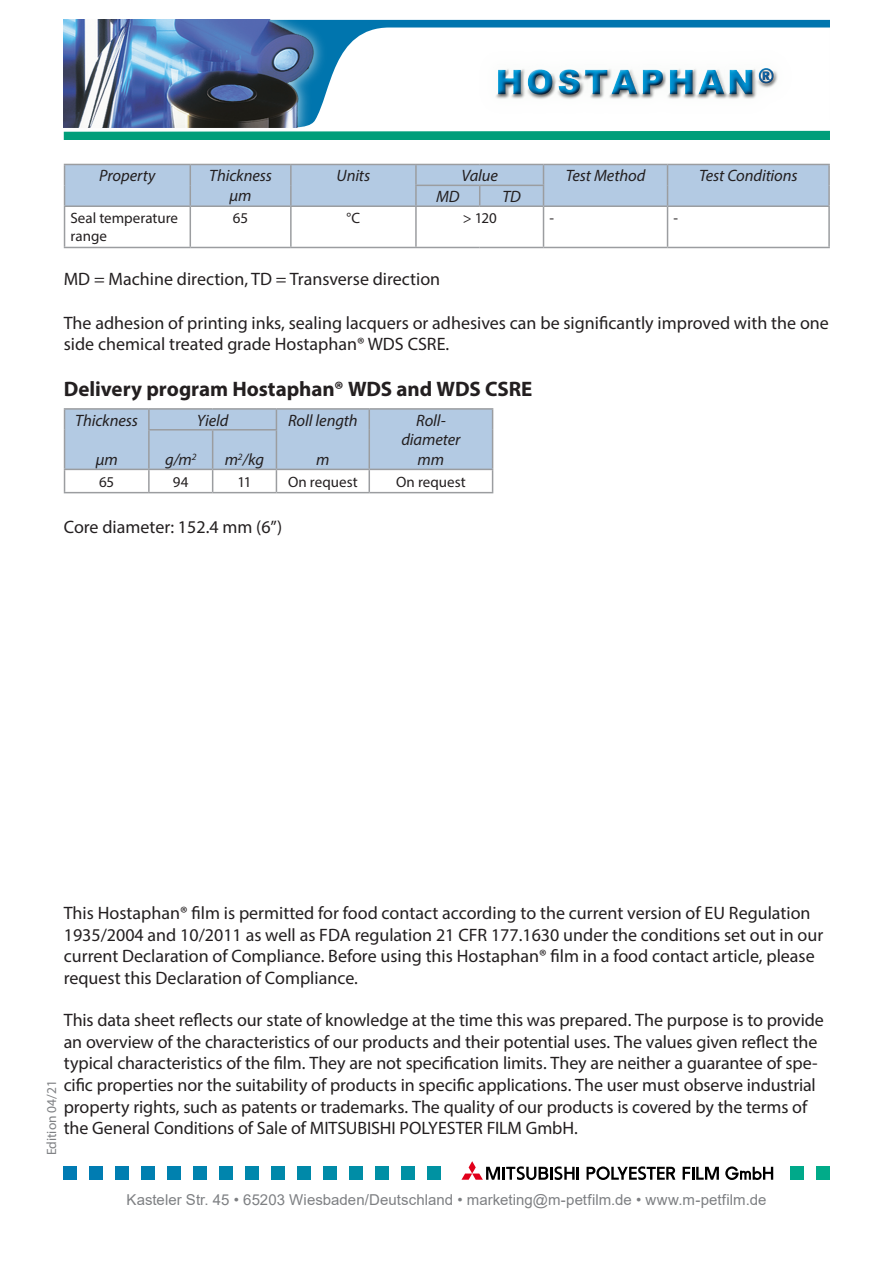
<style>
.page{position:relative;width:893px;height:1263px;background:#fff}
.page>*{position:absolute;margin:0;border:0;box-sizing:border-box;transform-origin:0 0}
.t1{font:700 21px "Myriad Pro";letter-spacing:-.005em;color:#231f20}
.t2{font:18px/21.6px "Myriad Pro";color:#231f20}
.t3{font:italic 16.5px "Myriad Pro";letter-spacing:-.005em;color:#231f20}
.t4{font:15px "Arial";letter-spacing:.005em;color:#7e8083}
.t5{font:15px/18px "Myriad Pro";color:#231f20}
.Edition{font:13.5px "Myriad Pro";color:#7e8083}
</style>
<div class="page">
<img style="left:64px;top:20px;width:765px;height:106px">
<svg style="left:64px;top:126px;width:765px;height:14px"></svg>
<div style="left:64px;top:1166px;width:13px;height:13px;background:#007bb3"></div>
<div style="left:90px;top:1166px;width:13px;height:13px;background:#007cb2"></div>
<div style="left:116px;top:1166px;width:13px;height:13px;background:#007eb1"></div>
<div style="left:142px;top:1166px;width:13px;height:13px;background:#007fb0"></div>
<div style="left:168px;top:1166px;width:13px;height:13px;background:#0081af"></div>
<div style="left:193px;top:1166px;width:14px;height:13px;background:#0083af"></div>
<div style="left:219px;top:1166px;width:14px;height:13px;background:#0085ad"></div>
<div style="left:245px;top:1166px;width:14px;height:13px;background:#0087ac"></div>
<div style="left:271px;top:1166px;width:14px;height:13px;background:#08a"></div>
<div style="left:297px;top:1166px;width:13px;height:13px;background:#0089a9"></div>
<div style="left:323px;top:1166px;width:13px;height:13px;background:#008ba8"></div>
<div style="left:349px;top:1166px;width:13px;height:13px;background:#008da6"></div>
<div style="left:375px;top:1166px;width:13px;height:13px;background:#008fa5"></div>
<div style="left:401px;top:1166px;width:13px;height:13px;background:#0090a4"></div>
<div style="left:427px;top:1166px;width:13px;height:13px;background:#0092a2"></div>
<div style="left:790px;top:1166px;width:13px;height:13px;background:#00a98a"></div>
<div style="left:816px;top:1166px;width:13px;height:13px;background:#01ab89"></div>
<svg style="left:461px;top:1161px;width:118px;height:19px"></svg>
<svg style="left:587px;top:1166px;width:88px;height:14px"></svg>
<svg style="left:683px;top:1167px;width:36px;height:13px"></svg>
<svg style="left:725px;top:1166px;width:48px;height:14px"></svg>
<hr style="left:64px;top:205px;width:126px;height:2px;background:#9b9da0">
<hr style="left:190px;top:205px;width:101px;height:2px;background:#9b9da0">
<hr style="left:291px;top:205px;width:125px;height:2px;background:#9b9da0">
<hr style="left:543px;top:205px;width:124px;height:2px;background:#9b9da0">
<hr style="left:667px;top:205px;width:163px;height:2px;background:#9b9da0">
<hr style="left:416px;top:205px;width:64px;height:2px;background:#9b9da0">
<hr style="left:480px;top:205px;width:63px;height:2px;background:#9b9da0">
<hr style="left:667px;top:164px;width:163px;height:1px;background:#9b9da0">
<hr style="left:828px;top:165px;width:2px;height:20px;background:#9b9da0">
<svg style="left:64px;top:164px;width:765px;height:42px;background:#b1c7de"></svg>
<hr style="left:828px;top:185px;width:2px;height:20px;background:#9b9da0">
<hr style="left:64px;top:207px;width:1px;height:40px;background:#9b9da0">
<hr style="left:828px;top:207px;width:2px;height:40px;background:#9b9da0">
<hr style="left:190px;top:207px;width:1px;height:40px;background:#9b9da0">
<hr style="left:290px;top:207px;width:2px;height:40px;background:#9b9da0">
<hr style="left:415px;top:207px;width:2px;height:40px;background:#9b9da0">
<hr style="left:543px;top:207px;width:1px;height:40px;background:#9b9da0">
<hr style="left:667px;top:207px;width:1px;height:40px;background:#9b9da0">
<hr style="left:64px;top:247px;width:126px;height:1px;background:#9b9da0">
<hr style="left:190px;top:247px;width:101px;height:1px;background:#9b9da0">
<hr style="left:291px;top:247px;width:125px;height:1px;background:#9b9da0">
<hr style="left:416px;top:247px;width:64px;height:1px;background:#9b9da0">
<hr style="left:480px;top:247px;width:63px;height:1px;background:#9b9da0">
<hr style="left:543px;top:247px;width:124px;height:1px;background:#9b9da0">
<hr style="left:667px;top:247px;width:163px;height:1px;background:#9b9da0">
<hr style="left:64px;top:408px;width:85px;height:2px;background:#9b9da0">
<hr style="left:149px;top:408px;width:64px;height:2px;background:#9b9da0">
<hr style="left:213px;top:408px;width:63px;height:2px;background:#9b9da0">
<hr style="left:276px;top:408px;width:93px;height:2px;background:#9b9da0">
<hr style="left:369px;top:408px;width:124px;height:2px;background:#9b9da0">
<svg style="left:64px;top:409px;width:429px;height:83px"></svg>
<hr style="left:64px;top:492px;width:85px;height:1px;background:#9b9da0">
<hr style="left:149px;top:492px;width:64px;height:1px;background:#9b9da0">
<hr style="left:213px;top:492px;width:63px;height:1px;background:#9b9da0">
<hr style="left:276px;top:492px;width:93px;height:1px;background:#9b9da0">
<hr style="left:369px;top:492px;width:124px;height:1px;background:#9b9da0">
<p class="t3" style="left:99px;top:165px;width:58px">Property</p>
<p class="t3" style="left:209px;top:165px;width:64px">Thickness</p>
<p class="t3" style="left:230px;top:185px;width:23px">μm</p>
<p class="t3" style="left:337px;top:165px;width:35px">Units</p>
<p class="t3" style="left:461px;top:165px;width:38px">Value</p>
<p class="t3" style="left:566px;top:165px;width:81px">Test Method</p>
<p class="t3" style="left:699px;top:165px;width:100px">Test Conditions</p>
<p class="t3" style="left:436px;top:186px;width:25px">MD</p>
<p class="t3" style="left:502px;top:186px;width:20px">TD</p>
<p class="t5" style="left:71px;top:209px;width:109px">Seal temperature range</p>
<p class="t5" style="left:233px;top:209px;width:17px">65</p>
<p class="t5" style="left:347px;top:209px;width:15px">°C</p>
<p class="t5" style="left:463px;top:209px;width:35px">&gt; 120</p>
<p class="t5" style="left:549px;top:209px;width:6px">-</p>
<p class="t5" style="left:673px;top:209px;width:6px">-</p>
<p class="t2" style="left:64px;top:268px;width:378px">MD = Machine direction, TD = Transverse direction</p>
<p class="t2" style="left:64px;top:311px;width:767px">The adhesion of printing inks, sealing lacquers or adhesives can be significantly improved with the one side chemical treated grade Hostaphan® WDS CSRE.</p>
<h1 class="t1" style="left:64px;top:375px;width:470px">Delivery program Hostaphan® WDS and WDS CSRE</h1>
<p class="t3" style="left:75px;top:410px;width:64px">Thickness</p>
<p class="t3" style="left:96px;top:449px;width:23px">μm</p>
<p class="t3" style="left:197px;top:410px;width:33px">Yield</p>
<p class="t3" style="left:288px;top:410px;width:71px">Roll length</p>
<p class="t3" style="left:316px;top:449px;width:15px">m</p>
<p class="t3" style="left:416px;top:410px;width:31px">Roll-</p>
<p class="t3" style="left:401px;top:430px;width:61px">diameter</p>
<p class="t3" style="left:165px;top:449px;width:33px">g/m<sup>2</sup></p>
<p class="t3" style="left:225px;top:449px;width:41px">m<sup>2</sup>/kg</p>
<p class="t3" style="left:418px;top:449px;width:28px">mm</p>
<p class="t5" style="left:99px;top:472px;width:17px">65</p>
<p class="t5" style="left:173px;top:472px;width:17px">94</p>
<p class="t5" style="left:238px;top:472px;width:15px">11</p>
<p class="t5" style="left:288px;top:472px;width:71px">On request</p>
<p class="t5" style="left:396px;top:472px;width:71px">On request</p>
<p class="t2" style="left:64px;top:516px;width:220px">Core diameter: 152.4 mm (6”)</p>
<p class="t2" style="left:64px;top:902px;width:761px">This Hostaphan® film is permitted for food contact according to the current version of EU Regulation 1935/2004 and 10/2011 as well as FDA regulation 21 CFR 177.1630 under the conditions set out in our current Declaration of Compliance. Before using this Hostaphan® film in a food contact article, please request this Declaration of Compliance.</p>
<p class="t2" style="left:64px;top:1009px;width:762px">This data sheet reflects our state of knowledge at the time this was prepared. The purpose is to provide an overview of the characteristics of our products and their potential uses. The values given reflect the typical characteristics of the film. They are not specification limits. They are neither a guarantee of spe&shy;cific properties nor the suitability of products in specific applications. The user must observe industrial property rights, such as patents or trademarks. The quality of our products is covered by the terms of the General Conditions of Sale of MITSUBISHI POLYESTER FILM GmbH.</p>
<p class="Edition" style="left:43px;top:1155px;width:77px;rotate:-90deg">Edition 04/21</p>
<p class="t4" style="left:127px;top:1189px;width:641px">Kasteler Str. 45 • 65203 Wiesbaden/Deutschland • marketing@m-petfilm.de • www.m-petfilm.de</p>
</div>
